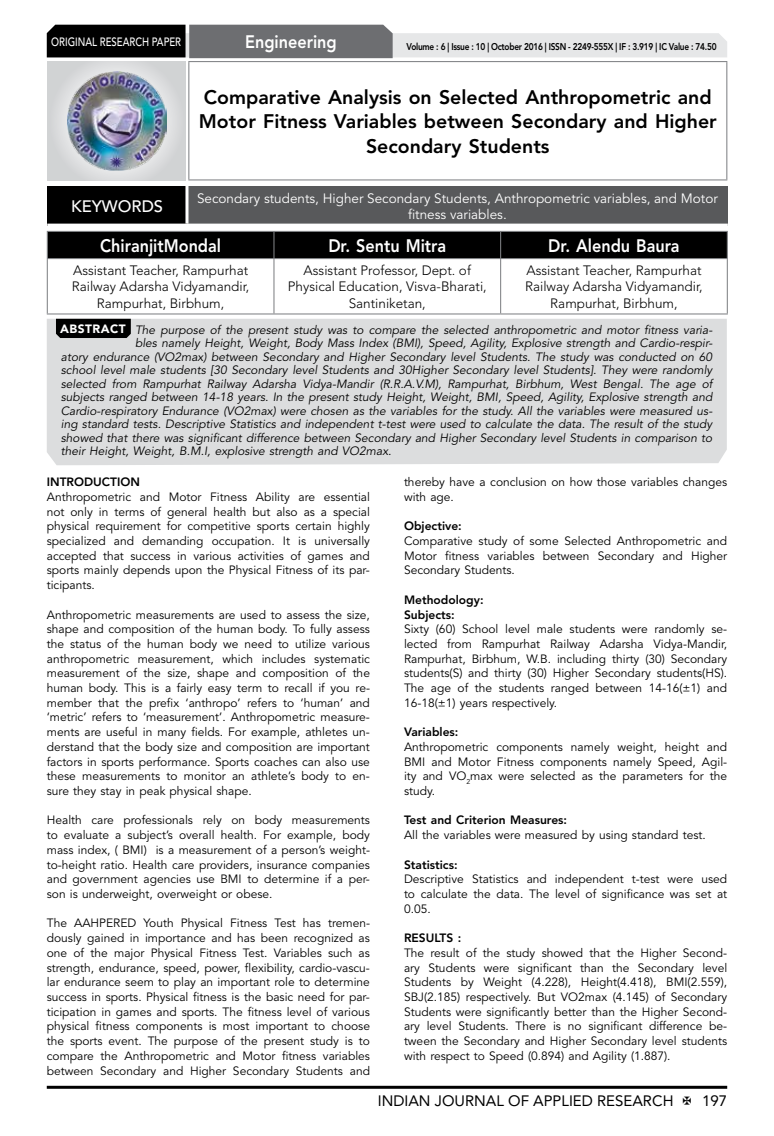
<style>
.page{position:relative;width:774px;height:1136px;background:#fff}
.page>*{position:absolute;margin:0;border:0;box-sizing:border-box;transform-origin:0 0}
.t1{font:800 19.5px/24.3px "Avenir LT Std";color:#000;text-align:center}
.t2{font:800 18px "Avenir LT Std";color:#fff;scale:.9 1}
.t3{font:500 16.5px "Avenir LT Std";color:#fff}
.t4{font:15px "Avenir LT Std";color:#000}
.t5{font:300 13.5px/16.2px "Avenir LT Std";color:#000;text-align:center}
.t6{font:13.5px/16.2px "Avenir LT Std";color:#fff;text-align:center}
.t7{font:12px/14.7px "Avenir LT Std";color:#000;text-align:justify}
.t8{font:italic 12px "Avenir LT Std";color:#000}
.t9{font:800 12px/14.7px "Avenir LT Std";color:#000}
.t10{font:500 12px "Avenir LT Std";color:#fff;scale:.8 1}
.t11{font:800 9.75px "Avenir LT Std";letter-spacing:-.03em;color:#000;scale:.85 1}
.s1{font-weight:900;font-style:normal;color:#fff}
</style>
<div class="page">
<hr style="left:47px;top:1085px;width:680px;height:3px;background:#000">
<div style="left:48px;top:62px;width:137px;height:118px;background:linear-gradient(to right,#d9dadb,#d9dadb)"></div>
<img style="left:68px;top:71px;width:99px;height:100px">
<svg style="left:47px;top:25px;width:680px;height:33px;background:#979899"></svg>
<hr style="left:188px;top:61px;width:539px;height:1px;background:#808285">
<hr style="left:188px;top:62px;width:1px;height:117px;background:#808285">
<hr style="left:726px;top:62px;width:1px;height:117px;background:#808285">
<hr style="left:188px;top:179px;width:539px;height:1px;background:#808285">
<div style="left:47px;top:231px;width:681px;height:27px;background:#000"></div>
<hr style="left:47px;top:258px;width:227px;height:1px;background:#808285">
<hr style="left:47px;top:259px;width:1px;height:54px;background:#808285">
<hr style="left:274px;top:258px;width:227px;height:1px;background:#808285">
<hr style="left:273px;top:259px;width:1px;height:54px;background:#808285">
<hr style="left:501px;top:258px;width:227px;height:1px;background:#808285">
<hr style="left:500px;top:259px;width:1px;height:54px;background:#808285">
<hr style="left:727px;top:259px;width:1px;height:54px;background:#808285">
<hr style="left:47px;top:313px;width:227px;height:1px;background:#808285">
<hr style="left:274px;top:313px;width:227px;height:1px;background:#808285">
<hr style="left:501px;top:313px;width:227px;height:1px;background:#808285">
<div style="left:47px;top:319px;width:680px;height:146px;background:#dcddde"></div>
<svg style="left:56px;top:319px;width:75px;height:19px"></svg>
<div style="left:47px;top:186px;width:140px;height:39px;background:#000"></div>
<div style="left:187px;top:186px;width:541px;height:39px;background:#58595b"></div>
<hr style="left:185px;top:186px;width:3px;height:37px;background:#fff">
<hr style="left:47px;top:223px;width:140px;height:3px;background:#fff">
<hr style="left:187px;top:223px;width:541px;height:3px;background:#fff">
<p class="t10" style="left:51px;top:34px;width:163px">ORIGINAL RESEARCH PAPER</p>
<h2 class="t2" style="left:245px;top:31px;width:103px">Engineering</h2>
<p class="t11" style="left:406px;top:41px;width:366px">Volume : 6 | Issue : 10 | October 2016 | ISSN - 2249-555X | IF : 3.919 | IC Value : 74.50</p>
<h1 class="t1" style="left:199px;top:85px;width:519px">Comparative Analysis on Selected Anthropometric and<br>Motor Fitness Variables between Secondary and Higher<br>Secondary Students</h1>
<h3 class="t3" style="left:71px;top:196px;width:94px">KEYWORDS</h3>
<p class="t6" style="left:197px;top:190px;width:522px">Secondary students, Higher Secondary Students, Anthropometric variables, and Motor fitness variables.</p>
<h2 class="t2" style="left:100px;top:235px;width:136px">ChiranjitMondal</h2>
<h2 class="t2" style="left:328px;top:235px;width:133px">Dr. Sentu Mitra</h2>
<h2 class="t2" style="left:548px;top:235px;width:147px">Dr. Alendu Baura</h2>
<p class="t5" style="left:72px;top:262px;width:179px">Assistant Teacher, Rampurhat<br>Railway Adarsha Vidyamandir,<br>Rampurhat, Birbhum,</p>
<p class="t5" style="left:288px;top:262px;width:200px">Assistant Professor, Dept. of<br>Physical Education, Visva-Bharati,<br>Santiniketan,</p>
<p class="t5" style="left:525px;top:262px;width:179px">Assistant Teacher, Rampurhat<br>Railway Adarsha Vidyamandir,<br>Rampurhat, Birbhum,</p>
<p class="t8" style="left:60px;top:323px;width:654px"><span class="s1">ABSTRACT</span> The purpose of the present study was to compare the selected anthropometric and motor fitness varia-</p>
<p class="t8" style="left:135px;top:336px;width:579px">bles namely Height, Weight, Body Mass Index (BMI), Speed, Agility, Explosive strength and Cardio-respir-</p>
<p class="t8" style="left:61px;top:350px;width:653px">atory endurance (VO2max) between Secondary and Higher Secondary level Students. The study was conducted on 60</p>
<p class="t8" style="left:61px;top:363px;width:653px">school level male students [30 Secondary level Students and 30Higher Secondary level Students]. They were randomly</p>
<p class="t8" style="left:61px;top:377px;width:653px">selected from Rampurhat Railway Adarsha Vidya-Mandir (R.R.A.V.M), Rampurhat, Birbhum, West Bengal. The age of</p>
<p class="t8" style="left:61px;top:390px;width:653px">subjects ranged between 14-18 years. In the present study Height, Weight, BMI, Speed, Agility, Explosive strength and</p>
<p class="t8" style="left:61px;top:404px;width:653px">Cardio-respiratory Endurance (VO2max) were chosen as the variables for the study. All the variables were measured us-</p>
<p class="t8" style="left:61px;top:417px;width:653px">ing standard tests. Descriptive Statistics and independent t-test were used to calculate the data. The result of the study</p>
<p class="t8" style="left:61px;top:431px;width:653px">showed that there was significant difference between Secondary and Higher Secondary level Students in comparison to</p>
<p class="t8" style="left:61px;top:444px;width:332px">their Height, Weight, B.M.I, explosive strength and VO2max.</p>
<p class="t9" style="left:47px;top:474px;width:95px">INTRODUCTION</p>
<p class="t7" style="left:47px;top:489px;width:325px">Anthropometric and Motor Fitness Ability are essential not only in terms of general health but also as a special physical requirement for competitive sports certain highly specialized and demanding occupation. It is universally accepted that success in various activities of games and sports mainly depends upon the Physical Fitness of its par&shy;ticipants.</p>
<p class="t7" style="left:47px;top:607px;width:325px">Anthropometric measurements are used to assess the size, shape and composition of the human body. To fully assess the status of the human body we need to utilize various anthropometric measurement, which includes systematic measurement of the size, shape and composition of the human body. This is a fairly easy term to recall if you re&shy;member that the prefix ‘anthropo’ refers to ‘human’ and ‘metric’ refers to ‘measurement’. Anthropometric measure&shy;ments are useful in many fields. For example, athletes un&shy;derstand that the body size and composition are important factors in sports performance. Sports coaches can also use these measurements to monitor an athlete’s body to en&shy;sure they stay in peak physical shape.</p>
<p class="t7" style="left:47px;top:813px;width:325px">Health care professionals rely on body measurements to evaluate a subject’s overall health. For example, body mass index, ( BMI) is a measurement of a person’s weight&shy;to-height ratio. Health care providers, insurance companies and government agencies use BMI to determine if a per&shy;son is underweight, overweight or obese.</p>
<p class="t7" style="left:47px;top:916px;width:325px">The AAHPERED Youth Physical Fitness Test has tremen&shy;dously gained in importance and has been recognized as one of the major Physical Fitness Test. Variables such as strength, endurance, speed, power, flexibility, cardio-vascu&shy;lar endurance seem to play an important role to determine success in sports. Physical fitness is the basic need for par&shy;ticipation in games and sports. The fitness level of various physical fitness components is most important to choose the sports event. The purpose of the present study is to compare the Anthropometric and Motor fitness variables between Secondary and Higher Secondary Students and</p>
<p class="t7" style="left:404px;top:475px;width:325px">thereby have a conclusion on how those variables changes with age.</p>
<p class="t9" style="left:404px;top:518px;width:59px">Objective:</p>
<p class="t7" style="left:404px;top:533px;width:325px">Comparative study of some Selected Anthropometric and Motor fitness variables between Secondary and Higher Secondary Students.</p>
<p class="t9" style="left:404px;top:592px;width:81px">Methodology:<br>Subjects:</p>
<p class="t7" style="left:404px;top:622px;width:325px">Sixty (60) School level male students were randomly se&shy;lected from Rampurhat Railway Adarsha Vidya-Mandir, Rampurhat, Birbhum, W.B. including thirty (30) Secondary students(S) and thirty (30) Higher Secondary students(HS).<br>The age of the students ranged between 14-16(±1) and 16-18(±1) years respectively.</p>
<p class="t9" style="left:404px;top:724px;width:56px">Variables:</p>
<p class="t7" style="left:404px;top:739px;width:325px">Anthropometric components namely weight, height and BMI and Motor Fitness components namely Speed, Agil&shy;ity and VO<sub>2</sub>max were selected as the parameters for the study.</p>
<p class="t9" style="left:404px;top:812px;width:165px">Test and Criterion Measures:</p>
<p class="t7" style="left:404px;top:827px;width:303px">All the variables were measured by using standard test.</p>
<p class="t9" style="left:404px;top:857px;width:55px">Statistics:</p>
<p class="t7" style="left:404px;top:872px;width:325px">Descriptive Statistics and independent t-test were used to calculate the data. The level of significance was set at 0.05.</p>
<p class="t9" style="left:404px;top:930px;width:59px">RESULTS :</p>
<p class="t7" style="left:404px;top:945px;width:325px">The result of the study showed that the Higher Second&shy;ary Students were significant than the Secondary level Students by Weight (4.228), Height(4.418), BMI(2.559), SBJ(2.185) respectively. But VO2max (4.145) of Secondary Students were significantly better than the Higher Second&shy;ary level Students. There is no significant difference be&shy;tween the Secondary and Higher Secondary level students with respect to Speed (0.894) and Agility (1.887).</p>
<p class="t4" style="left:378px;top:1091px;width:297px">INDIAN JOURNAL OF APPLIED RESEARCH</p>
<p class="t4" style="left:702px;top:1091px;width:27px">197</p>
</div>
